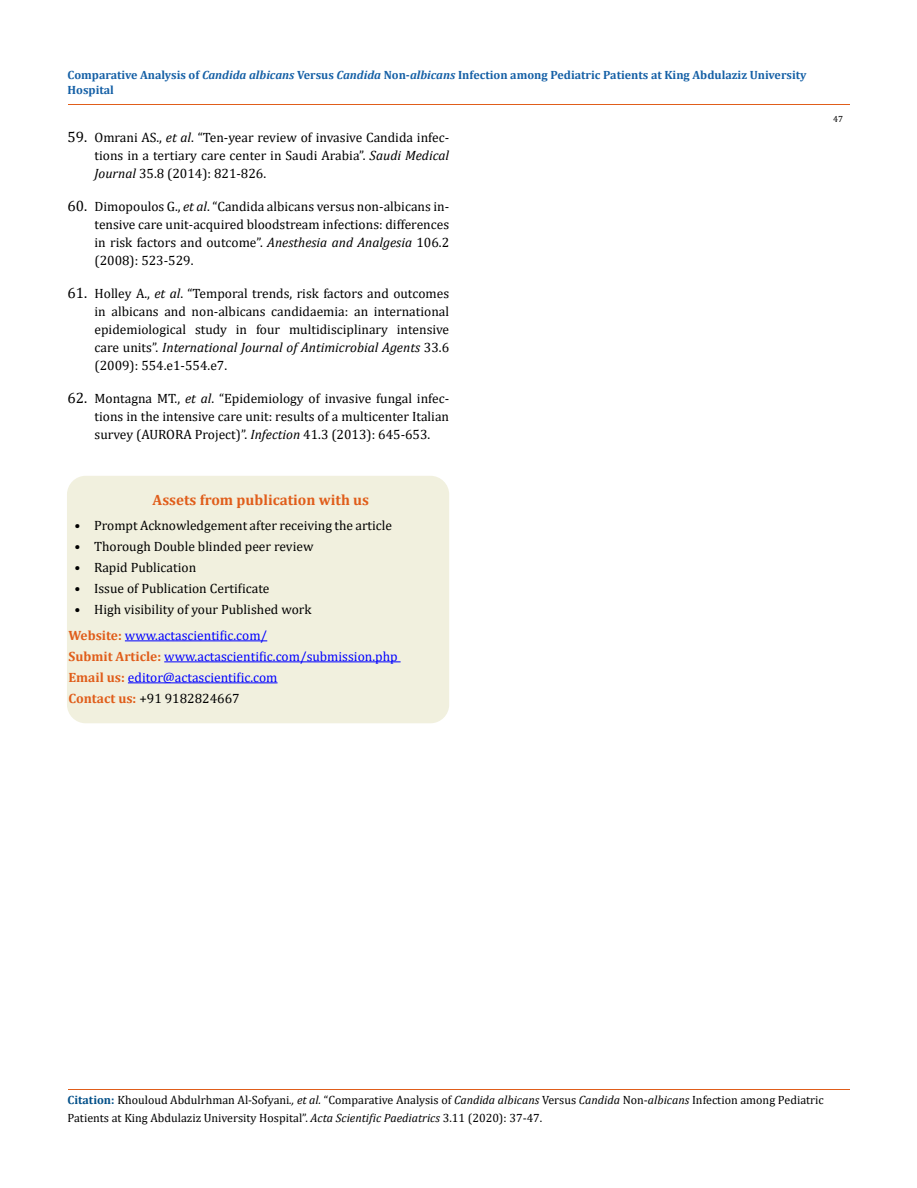
<style>
.page{position:relative;width:917px;height:1188px;background:#fff}
.page>*{position:absolute;margin:0;border:0;box-sizing:border-box;transform-origin:0 0}
.t1{font:700 15px "Cambria";color:#e05d1a}
.t2{font:13.5px/18px "Cambria";color:#000;text-align:justify}
.t3{font:13.5px/21px "Cambria";color:#00f}
.t4{font:12px/18px "Cambria";color:#000}
.t5{font:700 12px/15px "Cambria";color:#1560a6}
.t6{font:9px "Cambria";color:#000}
.s1{font-style:italic}
.s2{font-size:15px}
.s3{font-weight:700;color:#e05d1a}
.s4{color:#000}
.s5{font-weight:700;color:#035089}
</style>
<div class="page">
<div style="left:68px;top:477px;width:380px;height:246px;background:#f1f0de;border-radius:18px"></div>
<div style="left:67px;top:476px;width:382px;height:247px;border:2px solid #f1f0de;border-radius:18px"></div>
<hr style="left:125px;top:640px;width:142px;height:1px;background:#00f">
<hr style="left:164px;top:661px;width:236px;height:1px;background:#00f">
<hr style="left:128px;top:682px;width:149px;height:1px;background:#00f">
<hr style="left:68px;top:104px;width:781px;height:1px;background:#e05d1a">
<hr style="left:68px;top:1089px;width:781px;height:1px;background:#e05d1a">
<p class="t5" style="left:68px;top:67px;width:740px">Comparative Analysis of <span class="s1">Candida albicans</span> Versus <span class="s1">Candida</span> Non-<span class="s1">albicans</span> Infection among Pediatric Patients at King Abdulaziz University<br>Hospital</p>
<p class="t2" style="left:94px;top:128px;width:356px;text-indent:-27px"><span class="s2">59.</span> Omrani AS., <span class="s1">et al</span>. “Ten-year review of invasive Candida infec&shy;tions in a tertiary care center in Saudi Arabia”. <span class="s1">Saudi Medical Journal</span> 35.8 (2014): 821-826.</p>
<p class="t2" style="left:94px;top:197px;width:356px;text-indent:-27px"><span class="s2">60.</span> Dimopoulos G., <span class="s1">et al</span>. “Candida albicans versus non-albicans in&shy;tensive care unit-acquired bloodstream infections: differences in risk factors and outcome”. <span class="s1">Anesthesia and Analgesia</span> 106.2 (2008): 523-529.</p>
<p class="t2" style="left:94px;top:284px;width:356px;text-indent:-27px"><span class="s2">61.</span> Holley A., <span class="s1">et al</span>. “Temporal trends, risk factors and outcomes in albicans and non-albicans candidaemia: an international epidemiological study in four multidisciplinary intensive care units”. <span class="s1">International Journal of Antimicrobial Agents</span> 33.6 (2009): 554.e1-554.e7.</p>
<p class="t2" style="left:94px;top:389px;width:356px;text-indent:-27px"><span class="s2">62.</span> Montagna MT., <span class="s1">et al</span>. “Epidemiology of invasive fungal infec&shy;tions in the intensive care unit: results of a multicenter Italian survey (AURORA Project)”. <span class="s1">Infection</span> 41.3 (2013): 645-653.</p>
<p class="t1" style="left:153px;top:489px;width:218px">Assets from publication with us</p>
<p class="t2" style="left:75px;top:517px;width:319px">• Prompt Acknowledgement after receiving the article</p>
<p class="t2" style="left:75px;top:538px;width:240px">• Thorough Double blinded peer review</p>
<p class="t2" style="left:75px;top:559px;width:123px">• Rapid Publication</p>
<p class="t2" style="left:75px;top:580px;width:196px">• Issue of Publication Certificate</p>
<p class="t2" style="left:75px;top:601px;width:238px">• High visibility of your Published work</p>
<p class="t3" style="left:68px;top:625px;width:330px"><span class="s3">Website:</span> www.actascientific.com/<br><span class="s3">Submit Article:</span> www.actascientific.com/submission.php <span class="s3">Email us:</span> editor@actascientific.com<br><span class="s3">Contact us:</span> <span class="s4">+91 9182824667</span></p>
<p class="t6" style="left:833px;top:114px;width:11px">47</p>
<p class="t4" style="left:68px;top:1091px;width:757px"><span class="s5">Citation:</span> Khouloud Abdulrhman Al-Sofyani<span class="s1">., et al.</span> “Comparative Analysis of <span class="s1">Candida albicans</span> Versus <span class="s1">Candida</span> Non-<span class="s1">albicans</span> Infection among Pediatric<br>Patients at King Abdulaziz University Hospital”. <span class="s1">Acta Scientific Paediatrics</span> 3.11 (2020): 37-47.</p>
</div>
